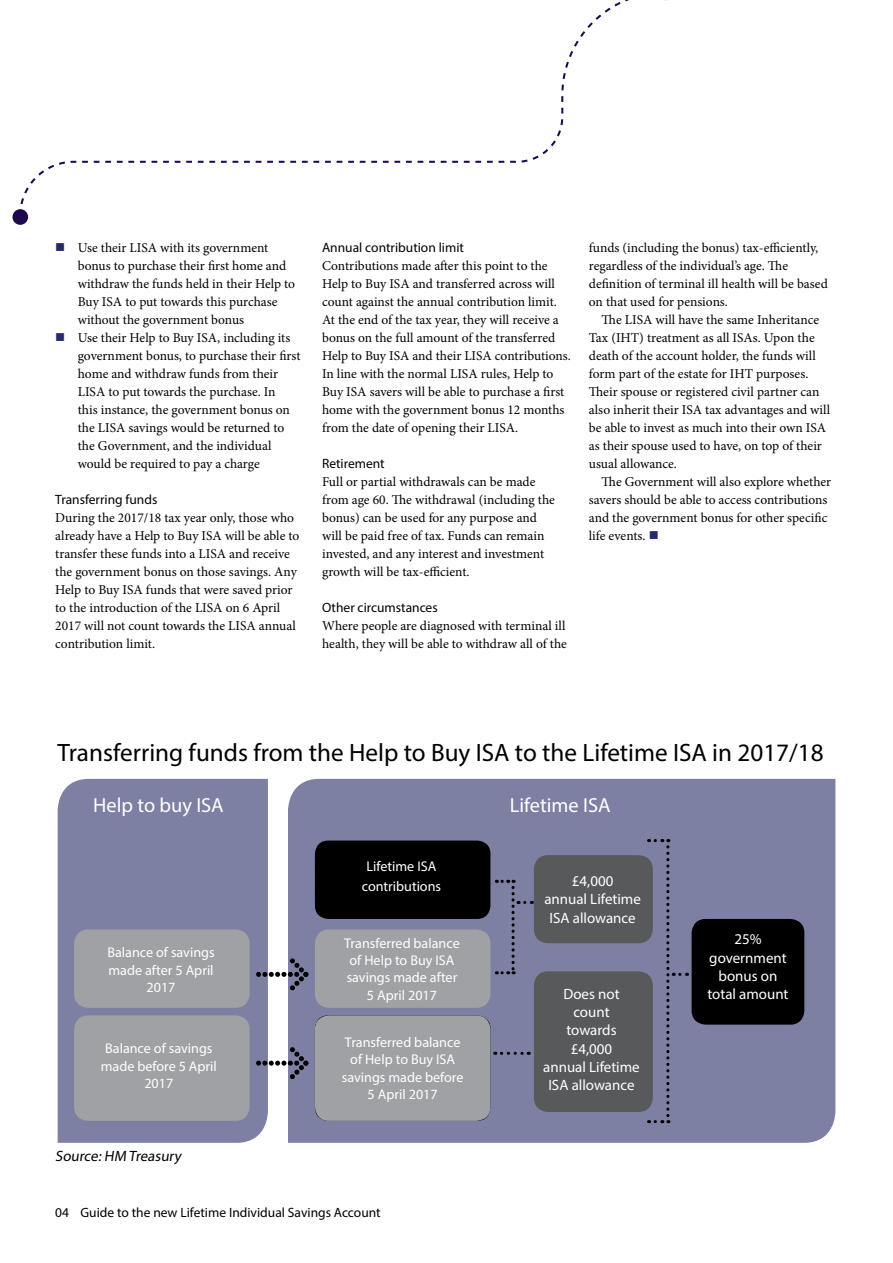
<style>
.page{position:relative;width:893px;height:1263px;background:#fff}
.page>*{position:absolute;margin:0;border:0;box-sizing:border-box;transform-origin:0 0}
.t1{font:25.2px "Myriad Pro";color:#000}
.t2{font:20.4px "Myriad Pro";color:#fff}
.t3{font:15px/18.3px "Myriad Pro";color:#fff;text-align:center}
.t4{font:15px "Myriad Pro";color:#000}
.t5{font:14.1px/17.2px "Myriad Pro";color:#fff;text-align:center}
.t6{font:13.5px/18px "Minion Pro";color:#000}
.t7{font:13.5px "Myriad Pro";color:#000}
.s1{color:#262b66}
</style>
<div class="page">
<svg style="left:20px;top:0;width:609px;height:214px"></svg>
<div style="left:12px;top:209px;width:16px;height:16px;background:#1c0a4d;border-radius:50%"></div>
<div style="left:58px;top:779px;width:210px;height:364px;background:#7d80a3"></div>
<div style="left:288px;top:779px;width:547px;height:364px;background:#7d80a3"></div>
<div style="left:74px;top:1015px;width:176px;height:106px;background:#9fa1a4;border-radius:14px"></div>
<div style="left:74px;top:929px;width:176px;height:79px;background:#9fa1a4;border-radius:14px"></div>
<div style="left:315px;top:929px;width:175px;height:79px;background:#9fa1a4;border-radius:14px"></div>
<div style="left:315px;top:840px;width:175px;height:79px;background:#000;border-radius:13px"></div>
<div style="left:692px;top:919px;width:112px;height:106px;background:#000;border-radius:14px"></div>
<div style="left:534px;top:855px;width:119px;height:88px;background:#58595b;border-radius:14px"></div>
<div style="left:534px;top:971px;width:119px;height:141px;background:#58595b;border-radius:14px"></div>
<div style="left:315px;top:1015px;width:175px;height:106px;background:#9fa1a4;border-radius:14px"></div>
<svg style="left:495px;top:1052px;width:34px;height:3px"></svg>
<svg style="left:525px;top:901px;width:7px;height:3px"></svg>
<svg style="left:680px;top:973px;width:7px;height:3px"></svg>
<svg style="left:496px;top:880px;width:23px;height:94px;background:#727595"></svg>
<svg style="left:649px;top:839px;width:25px;height:284px;background:#727492"></svg>
<svg style="left:256px;top:958px;width:53px;height:32px"></svg>
<svg style="left:256px;top:1047px;width:53px;height:32px"></svg>
<p class="t6" style="left:78px;top:239px;width:219px;text-indent:-23px"><span class="s1">■</span> Use their LISA with its government bonus to purchase their first home and withdraw the funds held in their Help to Buy ISA to put towards this purchase without the government bonus</p>
<p class="t6" style="left:78px;top:329px;width:224px;text-indent:-23px"><span class="s1">■</span> Use their Help to Buy ISA, including its government bonus, to purchase their first home and withdraw funds from their LISA to put towards the purchase. In<br>this instance, the government bonus on the LISA savings would be returned to the Government, and the individual would be required to pay a charge</p>
<p class="t7" style="left:55px;top:491px;width:104px">Transferring funds</p>
<p class="t6" style="left:55px;top:509px;width:246px">During the 2017/18 tax year only, those who already have a Help to Buy ISA will be able to transfer these funds into a LISA and receive the government bonus on those savings. Any Help to Buy ISA funds that were saved prior to the introduction of the LISA on 6 April 2017 will not count towards the LISA annual contribution limit.</p>
<p class="t7" style="left:322px;top:239px;width:143px">Annual contribution limit</p>
<p class="t6" style="left:322px;top:257px;width:250px">Contributions made after this point to the Help to Buy ISA and transferred across will count against the annual contribution limit.<br>At the end of the tax year, they will receive a bonus on the full amount of the transferred Help to Buy ISA and their LISA contributions.<br>In line with the normal LISA rules, Help to Buy ISA savers will be able to purchase a first home with the government bonus 12 months from the date of opening their LISA.</p>
<p class="t7" style="left:322px;top:455px;width:64px">Retirement</p>
<p class="t6" style="left:322px;top:473px;width:234px">Full or partial withdrawals can be made from age 60. The withdrawal (including the bonus) can be used for any purpose and will be paid free of tax. Funds can remain invested, and any interest and investment growth will be tax-efficient.</p>
<p class="t7" style="left:322px;top:599px;width:117px">Other circumstances</p>
<p class="t6" style="left:322px;top:617px;width:246px">Where people are diagnosed with terminal ill health, they will be able to withdraw all of the</p>
<p class="t6" style="left:589px;top:239px;width:240px">funds (including the bonus) tax-efficiently, regardless of the individual’s age. The definition of terminal ill health will be based on that used for pensions.</p>
<p class="t6" style="left:589px;top:311px;width:243px;text-indent:13px">The LISA will have the same Inheritance Tax (IHT) treatment as all ISAs. Upon the death of the account holder, the funds will form part of the estate for IHT purposes.<br>Their spouse or registered civil partner can also inherit their ISA tax advantages and will be able to invest as much into their own ISA as their spouse used to have, on top of their usual allowance.</p>
<p class="t6" style="left:589px;top:473px;width:244px;text-indent:13px">The Government will also explore whether savers should be able to access contributions and the government bonus for other specific life events. <span class="s1">■</span></p>
<h1 class="t1" style="left:57px;top:737px;width:768px">Transferring funds from the Help to Buy ISA to the Lifetime ISA in 2017/18</h1>
<h2 class="t2" style="left:93px;top:793px;width:132px">Help to buy ISA</h2>
<h2 class="t2" style="left:510px;top:793px;width:102px">Lifetime ISA</h2>
<p class="t5" style="left:107px;top:944px;width:109px">Balance of savings made after 5 April<br>2017</p>
<p class="t5" style="left:101px;top:1040px;width:118px">Balance of savings made before 5 April<br>2017</p>
<p class="t4" style="left:55px;top:1147px;width:130px">Source:HM Treasury</p>
<p class="t5" style="left:362px;top:856px;width:81px;line-height:20.4px">Lifetime ISA contributions</p>
<p class="t5" style="left:344px;top:934px;width:117px">Transferred balance of Help to Buy ISA savings made after<br>5 April 2017</p>
<p class="t5" style="left:342px;top:1033px;width:123px">Transferred balance of Help to Buy ISA savings made before<br>5 April 2017</p>
<p class="t7" style="left:55px;top:1204px;width:327px">04 Guide to the new Lifetime Individual Savings Account</p>
<p class="t3" style="left:544px;top:872px;width:98px">£4,000<br>annual Lifetime<br>ISA allowance</p>
<p class="t3" style="left:709px;top:930px;width:79px">25% government bonus on</p>
<p class="t3" style="left:563px;top:984px;width:58px">Does not</p>
<p class="t3" style="left:707px;top:985px;width:83px">total amount</p>
<p class="t3" style="left:543px;top:1003px;width:98px">count<br>towards<br>£4,000<br>annual Lifetime<br>ISA allowance</p>
</div>
